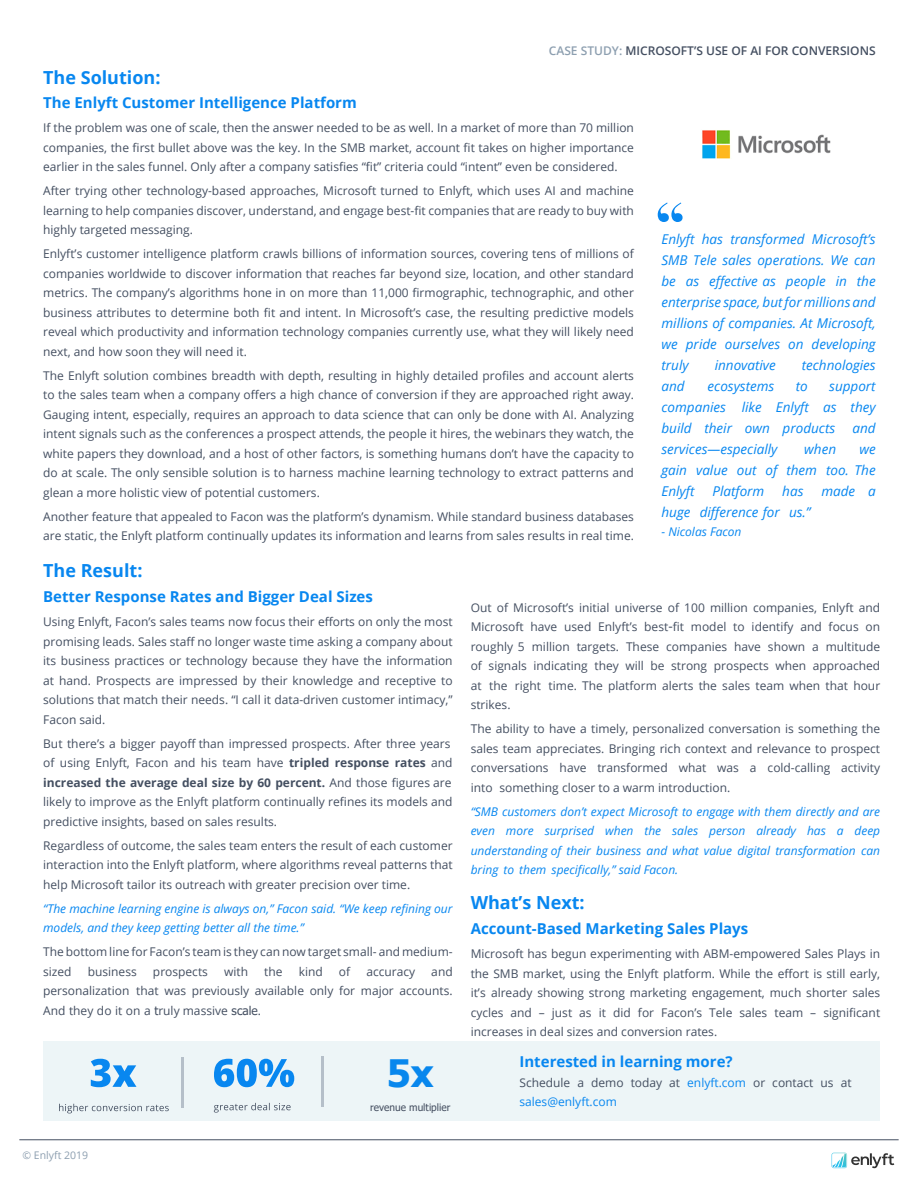
<style>
.page{position:relative;width:918px;height:1188px;background:#fff}
.page>*{position:absolute;margin:0;border:0;box-sizing:border-box;transform-origin:0 0}
.t1{font:700 37.8px "Tahoma";color:#0887ed}
.SUBHEAD{font:700 18px "Open Sans";color:#0887f0}
.BODY{font:700 18px "Open Sans";color:#0887f0}
.BODY-2{font:700 15px "Open Sans";color:#0887f0}
.SUBHEAD-2{font:700 15px "Open Sans";color:#0887f0}
.QUOTE{font:italic 13.5px/21px "Open Sans";color:#0887f0;text-align:justify}
.BODY-3{font:12px/19.5px "Open Sans";color:#444f61;text-align:justify}
.BODY-4{font:italic 12px/19.5px "Open Sans";color:#0887f0}
.t2{font:600 12px "Open Sans";color:#444f61}
.QUOTE-2{font:italic 12px "Open Sans";color:#0887f0}
.t3{font:10.5px "Open Sans";color:#8d9fb0}
.t4{font:10.05px "Tahoma";color:#454f61}
.s1{color:#8d9fb0}
.s2{font-weight:700}
.s3{font-family:"Tahoma"}
.s4{color:#0887f0}
</style>
<div class="page">
<hr style="left:19px;top:1139px;width:880px;height:1px;background:#444f61">
<svg style="left:832px;top:1153px;width:62px;height:15px"></svg>
<img style="left:702px;top:130px;width:129px;height:29px">
<div style="left:43px;top:1041px;width:837px;height:80px;background:#edf5f7"></div>
<hr style="left:181px;top:1058px;width:2px;height:50px;background:#b5bfc9">
<hr style="left:322px;top:1056px;width:2px;height:51px;background:#b5bfc9">
<svg style="left:658px;top:203px;width:25px;height:19px"></svg>
<svg style="left:91px;top:1059px;width:46px;height:28px"></svg>
<svg style="left:59px;top:1104px;width:110px;height:9px"></svg>
<svg style="left:214px;top:1059px;width:80px;height:28px"></svg>
<svg style="left:214px;top:1103px;width:77px;height:10px"></svg>
<p class="t2" style="left:549px;top:43px;width:328px"><span class="s1">CASE STUDY:</span> MICROSOFT’S USE OF AI FOR CONVERSIONS</p>
<p class="SUBHEAD" style="left:43px;top:64px;width:119px">The Solution:</p>
<p class="SUBHEAD-2" style="left:43px;top:92px;width:315px">The Enlyft Customer Intelligence Platform</p>
<p class="BODY-3" style="left:43px;top:118px;width:592px">If the problem was one of scale, then the answer needed to be as well. In a market of more than 70 million companies, the first bullet above was the key. In the SMB market, account fit takes on higher importance earlier in the sales funnel. Only after a company satisfies “fit” criteria could “intent” even be considered.</p>
<p class="BODY-3" style="left:43px;top:181px;width:592px">After trying other technology-based approaches, Microsoft turned to Enlyft, which uses AI and machine learning to help companies discover, understand, and engage best-fit companies that are ready to buy with highly targeted messaging.</p>
<p class="BODY-3" style="left:43px;top:244px;width:592px">Enlyft’s customer intelligence platform crawls billions of information sources, covering tens of millions of companies worldwide to discover information that reaches far beyond size, location, and other standard metrics. The company’s algorithms hone in on more than 11,000 firmographic, technographic, and other business attributes to determine both fit and intent. In Microsoft’s case, the resulting predictive models reveal which productivity and information technology companies currently use, what they will likely need next, and how soon they will need it.</p>
<p class="BODY-3" style="left:43px;top:366px;width:592px">The Enlyft solution combines breadth with depth, resulting in highly detailed profiles and account alerts to the sales team when a company offers a high chance of conversion if they are approached right away.<br>Gauging intent, especially, requires an approach to data science that can only be done with AI. Analyzing intent signals such as the conferences a prospect attends, the people it hires, the webinars they watch, the white papers they download, and a host of other factors, is something humans don’t have the capacity to do at scale. The only sensible solution is to harness machine learning technology to extract patterns and glean a more holistic view of potential customers.</p>
<p class="BODY-3" style="left:43px;top:507px;width:592px">Another feature that appealed to Facon was the platform’s dynamism. While standard business databases are static, the Enlyft platform continually updates its information and learns from sales results in real time.</p>
<p class="QUOTE" style="left:662px;top:228px;width:216px">Enlyft has transformed Microsoft’s SMB Tele sales operations. We can be as effective as people in the enterprise space, but for millions and millions of companies. At Microsoft, we pride ourselves on developing truly</p>
<p class="QUOTE" style="left:715px;top:354px;width:63px">innovative</p>
<p class="QUOTE" style="left:802px;top:354px;width:75px">technologies</p>
<p class="QUOTE" style="left:662px;top:375px;width:25px">and</p>
<p class="QUOTE" style="left:708px;top:375px;width:68px">ecosystems</p>
<p class="QUOTE" style="left:796px;top:375px;width:13px">to</p>
<p class="QUOTE" style="left:662px;top:375px;width:216px;text-indent:168px">support companies like Enlyft as they build their own products</p>
<p class="QUOTE" style="left:853px;top:417px;width:25px">and</p>
<p class="QUOTE" style="left:662px;top:438px;width:118px">services—especially</p>
<p class="QUOTE" style="left:804px;top:438px;width:33px">when</p>
<p class="QUOTE" style="left:662px;top:438px;width:216px;text-indent:198px">we gain value out of them too. The Enlyft</p>
<p class="QUOTE" style="left:712px;top:480px;width:53px">Platform</p>
<p class="QUOTE" style="left:782px;top:480px;width:23px">has</p>
<p class="QUOTE" style="left:821px;top:480px;width:56px">made a</p>
<p class="QUOTE" style="left:662px;top:501px;width:151px">huge difference for us.”</p>
<p class="QUOTE-2" style="left:662px;top:524px;width:82px">- Nicolas Facon</p>
<p class="SUBHEAD" style="left:43px;top:558px;width:101px">The Result:</p>
<p class="BODY-2" style="left:43px;top:586px;width:331px">Better Response Rates and Bigger Deal Sizes</p>
<p class="BODY-3" style="left:43px;top:612px;width:411px">Using Enlyft, Facon’s sales teams now focus their efforts on only the most promising leads. Sales staff no longer waste time asking a company about its business practices or technology because they have the information at hand. Prospects are impressed by their knowledge and receptive to solutions that match their needs. “I call it data-driven customer intimacy,” Facon said.</p>
<p class="BODY-3" style="left:43px;top:733px;width:411px;text-align:left">But there’s a bigger payoff than impressed prospects. After three years of using Enlyft, Facon and his team have <span class="s2">tripled response rates</span> and <span class="s2">increased the average deal size by 60 percent.</span> And those figures are likely to improve as the Enlyft platform continually refines its models and predictive insights, based on sales results.</p>
<p class="BODY-3" style="left:43px;top:835px;width:411px">Regardless of outcome, the sales team enters the result of each customer interaction into the Enlyft platform, where algorithms reveal patterns that help Microsoft tailor its outreach with greater precision over time.</p>
<p class="BODY-4" style="left:43px;top:898px;width:411px">“The machine learning engine is always on,” Facon said. “We keep refining our models, and they keep getting better all the time.”</p>
<p class="BODY-3" style="left:43px;top:942px;width:411px">The bottom line for Facon’s team is they can now target small- and medium&shy;sized</p>
<p class="BODY-3" style="left:88px;top:961px;width:51px">business</p>
<p class="BODY-3" style="left:153px;top:961px;width:56px">prospects</p>
<p class="BODY-3" style="left:224px;top:961px;width:25px">with</p>
<p class="BODY-3" style="left:264px;top:961px;width:20px">the</p>
<p class="BODY-3" style="left:299px;top:961px;width:26px">kind</p>
<p class="BODY-3" style="left:339px;top:961px;width:13px">of</p>
<p class="BODY-3" style="left:366px;top:961px;width:50px">accuracy</p>
<p class="BODY-3" style="left:43px;top:961px;width:411px;text-indent:388px">and personalization that was previously available only for major accounts.<br>And they do it on a <span class="s3">t</span>ruly massive <span class="s3">scale</span>.</p>
<p class="t3" style="left:22px;top:1148px;width:67px">© Enlyft 2019</p>
<h1 class="t1" style="left:387px;top:1047px;width:48px">5x</h1>
<p class="t4" style="left:370px;top:1100px;width:82px">revenue multiplier</p>
<p class="BODY-3" style="left:471px;top:597px;width:411px">Out of Microsoft’s initial universe of 100 million companies, Enlyft and Microsoft have used Enlyft’s best<span class="s3">-</span>fit model to identify and focus on roughly 5 million targets. These companies have shown a multitude of signals indicating they will be strong prospects when approached at the right time. The platform alerts the sales team when that hour strikes.</p>
<p class="BODY-3" style="left:471px;top:719px;width:411px">The ability to have a timely, personalized conversation is something the sales team appreciates. Bringing rich context and relevance to prospect conversations have transformed what was a cold-calling activity into something closer to a warm introduction.</p>
<p class="BODY-4" style="left:471px;top:801px;width:411px;text-align:justify">“SMB customers don’t expect Microsoft to engage with them directly and are even more surprised when the sales person already has a deep understanding of their business and what value digital transformation can bring to them specifically,” said Facon.</p>
<p class="BODY" style="left:471px;top:890px;width:116px">What’s Next:</p>
<p class="BODY-2" style="left:471px;top:918px;width:279px">Account-Based Marketing Sales Plays</p>
<p class="BODY-3" style="left:471px;top:944px;width:411px">Microsoft has begun experimenting with ABM-empowered Sales Plays in the SMB market, using the Enlyft platform. While the effort is still early, it’s already showing strong marketing engagement, much shorter sales cycles and – just as it did for Facon’s Tele sales team – significant increases in deal sizes and conversion rates.</p>
<p class="SUBHEAD-2" style="left:519px;top:1051px;width:215px">Interested in learning more?</p>
<p class="BODY-3" style="left:519px;top:1072px;width:334px">Schedule a demo today at <span class="s4">enlyft.com</span> or contact us at <span class="s4">sales@enlyft.com</span></p>
</div>
